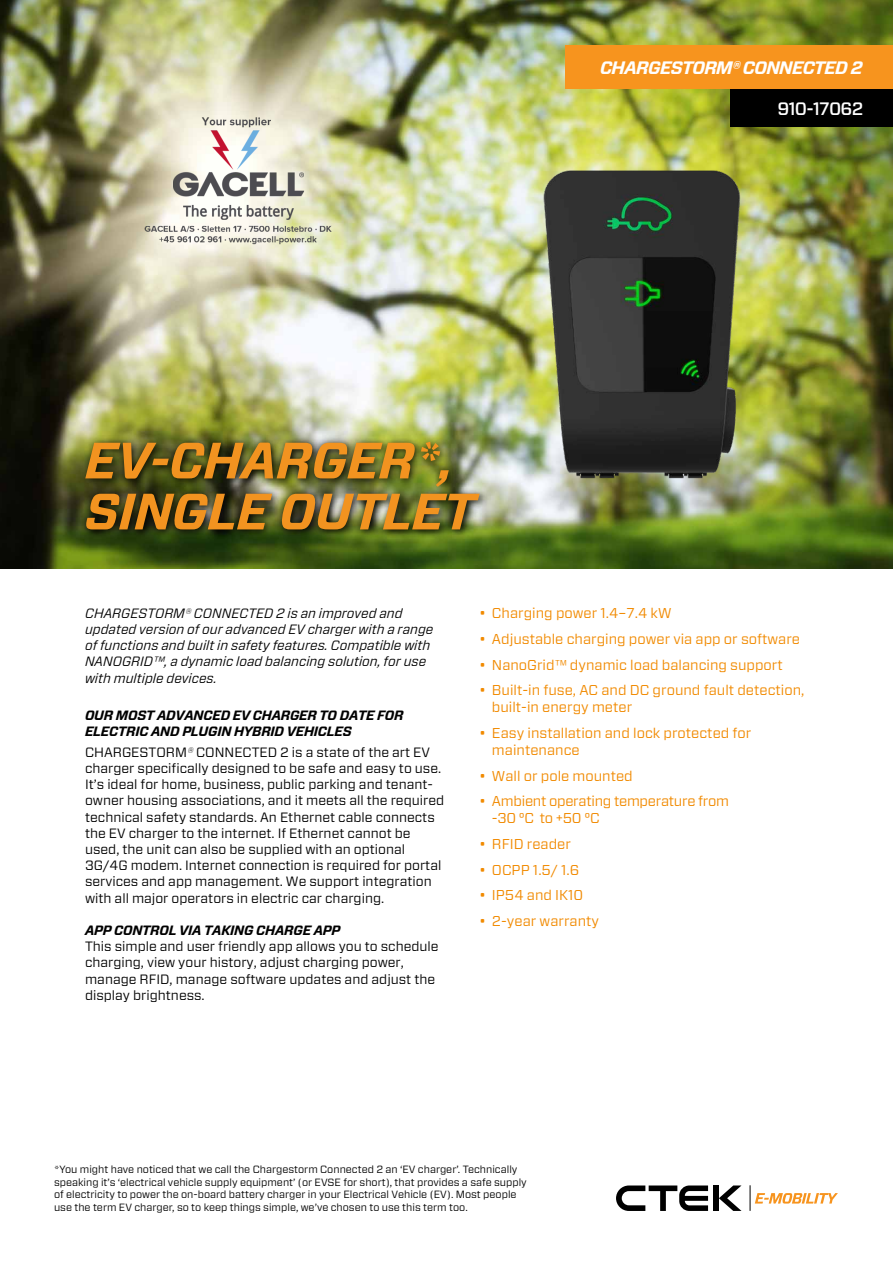
<style>
.page{position:relative;width:893px;height:1263px;background:#fff}
.page>*{position:absolute;margin:0;border:0;box-sizing:border-box;transform-origin:0 0}
.t1{font:italic 700 51px/51px "Forza";letter-spacing:-.01em;color:#f29320}
.t2{font:italic 700 18px "Forza";letter-spacing:-.04em;color:#fff}
.t3{font:500 18px "Forza";letter-spacing:-.04em;color:#fff}
.t4{font:14.25px/17.1px "Forza";color:#f18a00}
.t5{font:14.25px/17.1px "Forza";letter-spacing:-.02em;color:#f18a00}
.t6{font:13.5px/16.2px "Forza";color:#000}
.t7{font:italic 13.5px/16.2px "Forza";color:#000}
.t8{font:italic 700 13.5px/16.2px "Forza";letter-spacing:-.02em;color:#000}
.t9{font:10.5px/12.6px "Forza";color:#000}
.s1{font-style:italic}
</style>
<div class="page">
<div style="left:713px;top:1185px;width:6px;height:26px;background:#000"></div>
<svg style="left:719px;top:1185px;width:22px;height:26px"></svg>
<svg style="left:616px;top:1185px;width:92px;height:26px"></svg>
<svg style="left:750px;top:1185px;width:88px;height:26px"></svg>
<img style="left:0;top:0;width:893px;height:568px">
<div style="left:731px;top:89px;width:162px;height:38px;background:#000"></div>
<img style="left:510px;top:108px;width:256px;height:437px">
<div style="left:566px;top:45px;width:327px;height:44px;background:#f7941e"></div>
<img style="left:80px;top:435px;width:409px;height:104px">
<img style="left:106px;top:113px;width:263px;height:132px">
<h2 class="t2" style="left:600px;top:56px;width:264px">CHARGESTORM® CONNECTED 2</h2>
<h2 class="t2" style="left:620px;top:63px;width:250px">CHARGESTORM® CONNECTED</h2>
<h2 class="t3" style="left:777px;top:97px;width:87px">910-17062</h2>
<h1 class="t1" style="left:85px;top:435px;width:391px">EV-CHARGER*,<br>SINGLE OUTLET</h1>
<p class="t7" style="left:85px;top:605px;width:350px">CHARGESTORM® CONNECTED 2 is an improved and updated version of our advanced EV charger with a range of functions and built in safety features. Compatible with NANOGRID™, a dynamic load balancing solution, for use with multiple devices.</p>
<p class="t8" style="left:85px;top:707px;width:320px">OUR MOST ADVANCED EV CHARGER TO DATE FOR<br>ELECTRIC AND PLUGIN HYBRID VEHICLES</p>
<p class="t6" style="left:85px;top:744px;width:361px">CHARGESTORM<span class="s1">®</span> CONNECTED 2 is a state of the art EV charger specifically designed to be safe and easy to use.<br>It’s ideal for home, business, public parking and tenant&shy;owner housing associations, and it meets all the required technical safety standards. An Ethernet cable connects the EV charger to the internet. If Ethernet cannot be used, the unit can also be supplied with an optional 3G/4G modem. Internet connection is required for portal services and app management. We support integration with all major operators in electric car charging.</p>
<p class="t8" style="left:85px;top:922px;width:257px">APP CONTROL VIA TAKING CHARGE APP</p>
<p class="t6" style="left:85px;top:938px;width:355px">This simple and user friendly app allows you to schedule charging, view your history, adjust charging power, manage RFID, manage software updates and adjust the display brightness.</p>
<p class="t4" style="left:479px;top:605px;width:194px">• Charging power 1.4–7.4 kW</p>
<p class="t4" style="left:479px;top:630px;width:322px">• Adjustable charging power via app or software</p>
<p class="t4" style="left:479px;top:656px;width:305px">• NanoGrid™ dynamic load balancing support</p>
<p class="t4" style="left:492px;top:681px;width:314px;text-indent:-13px">• Built-in fuse, AC and DC ground fault detection, built-in energy meter</p>
<p class="t4" style="left:492px;top:724px;width:261px;text-indent:-13px">• Easy installation and lock protected for maintenance</p>
<p class="t4" style="left:479px;top:767px;width:155px">• Wall or pole mounted</p>
<p class="t5" style="left:492px;top:792px;width:239px;text-indent:-13px">• Ambient operating temperature from -30 °C to +50 °C</p>
<p class="t4" style="left:479px;top:835px;width:93px">• RFID reader</p>
<p class="t4" style="left:479px;top:861px;width:102px">• OCPP 1.5/ 1.6</p>
<p class="t4" style="left:479px;top:886px;width:106px">• IP54 and IK10</p>
<p class="t4" style="left:479px;top:912px;width:121px">• 2-year warranty</p>
<p class="t9" style="left:54px;top:1163px;width:474px">*You might have noticed that we call the Chargestorm Connected 2 an ‘EV charger’. Technically speaking it’s ‘electrical vehicle supply equipment’ (or EVSE for short), that provides a safe supply of electricity to power the on-board battery charger in your Electrical Vehicle (EV). Most people use the term EV charger, so to keep things simple, we’ve chosen to use this term too.</p>
</div>
